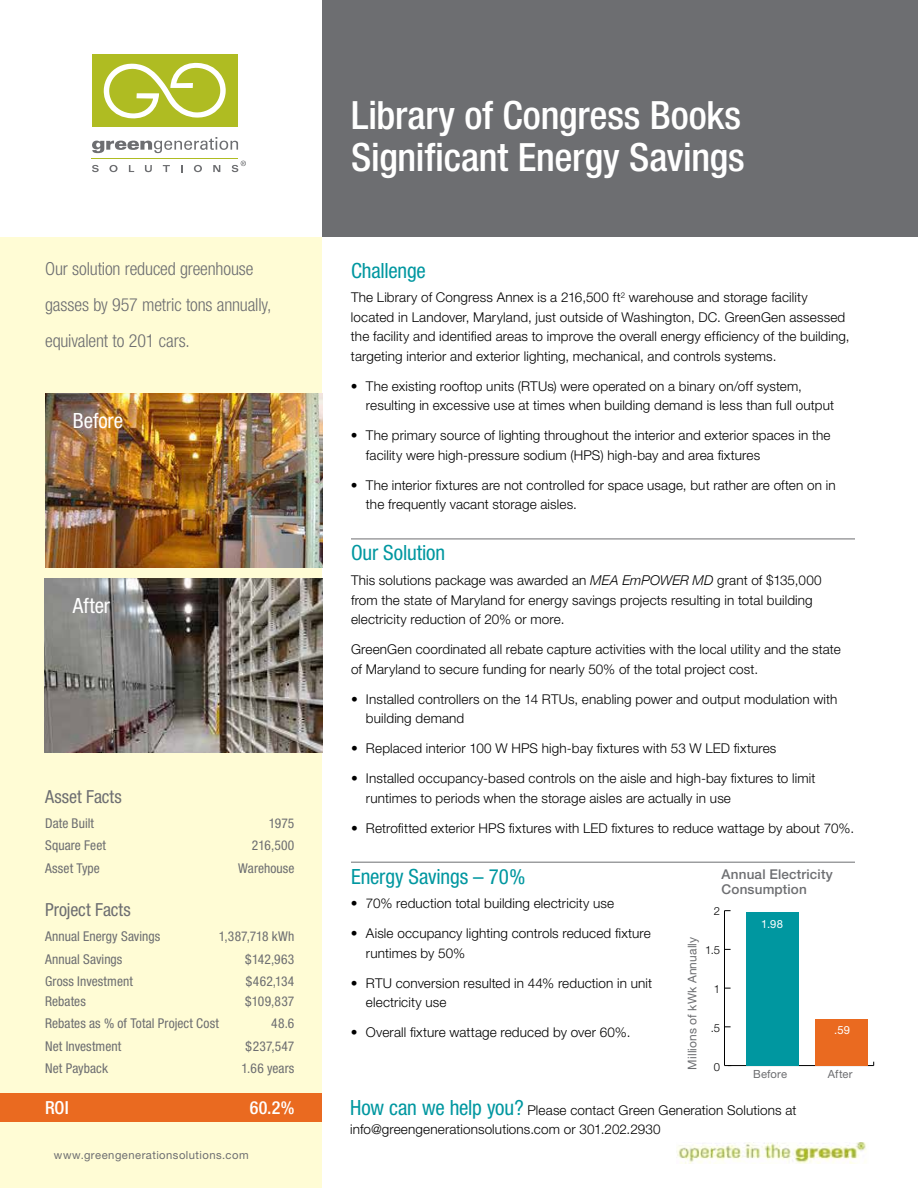
<style>
.page{position:relative;width:918px;height:1188px;background:#fff}
.page>*{position:absolute;margin:0;border:0;box-sizing:border-box;transform-origin:0 0}
.t1{font:500 condensed 39px/42px "Helvetica Neue";letter-spacing:-.005em;color:#fff}
.t2{font:condensed 21px "Helvetica Neue";letter-spacing:-.01em;color:#0097a0}
.t3{font:condensed 21px "Helvetica Neue";letter-spacing:-.005em;color:#fff}
.t4{font:300 condensed 18px/36px "Helvetica Neue";letter-spacing:-.005em;color:#6d6e71}
.t5{font:condensed 18px "Helvetica Neue";color:#6d6e71}
.t6{font:500 condensed 18px "Helvetica Neue";color:#fff}
.t7{font:300 13.5px/19.5px "Helvetica Neue";letter-spacing:.01em;color:#000}
.t8{font:condensed 13.5px "Helvetica Neue";letter-spacing:.005em;color:#6d6e71}
.t9{font:500 13.5px/15px "Helvetica Neue";letter-spacing:.01em;color:#6d6e71}
.t10{font:12px "Helvetica Neue";letter-spacing:.01em;color:#6d6e71}
.t11{font:11.25px "Helvetica Neue";letter-spacing:.04em;color:#6d6e71}
.t12{font:300 11.25px "Helvetica Neue";color:#000}
.t13{font:11.25px "Helvetica Neue";color:#fff}
.s1{font-style:italic}
.s2{font-weight:400;font-stretch:condensed;font-size:21px;color:#0097a0}
</style>
<div class="page">
<svg style="left:92px;top:137px;width:146px;height:16px"></svg>
<div style="left:92px;top:54px;width:146px;height:73px;background:#afbc22"></div>
<svg style="left:103px;top:63px;width:123px;height:56px"></svg>
<svg style="left:92px;top:165px;width:7px;height:7px"></svg>
<svg style="left:109px;top:165px;width:9px;height:7px"></svg>
<svg style="left:129px;top:165px;width:5px;height:7px"></svg>
<svg style="left:145px;top:165px;width:7px;height:7px"></svg>
<svg style="left:163px;top:165px;width:7px;height:7px"></svg>
<svg style="left:181px;top:165px;width:2px;height:7px"></svg>
<svg style="left:194px;top:165px;width:8px;height:7px"></svg>
<svg style="left:213px;top:165px;width:7px;height:7px"></svg>
<hr style="left:92px;top:158px;width:146px;height:1px;background:#afbc22">
<svg style="left:232px;top:161px;width:14px;height:11px"></svg>
<div style="left:322px;top:0;width:596px;height:237px;background:#6d6e71"></div>
<div style="left:0;top:237px;width:322px;height:951px;background:#fffcd5"></div>
<div style="left:0;top:1093px;width:322px;height:29px;background:#ea6a20"></div>
<img style="left:677px;top:1142px;width:189px;height:22px">
<hr style="left:351px;top:539px;width:504px;height:1px;background:#6d6e71">
<hr style="left:351px;top:862px;width:504px;height:1px;background:#6d6e71">
<hr style="left:729px;top:1065px;width:145px;height:1px;background:#000">
<hr style="left:724px;top:911px;width:1px;height:155px;background:#000">
<div style="left:816px;top:1020px;width:52px;height:46px;background:#ea6a20"></div>
<div style="left:746px;top:912px;width:52px;height:154px;background:#0097a0"></div>
<img style="left:45px;top:579px;width:277px;height:173px">
<img style="left:45px;top:394px;width:278px;height:173px">
<h3 class="t4" style="left:45px;top:251px;width:228px">Our solution reduced greenhouse gasses by 957 metric tons annually, equivalent to 201 cars.</h3>
<h2 class="t3" style="left:73px;top:408px;width:52px">Before</h2>
<h2 class="t3" style="left:73px;top:593px;width:39px">After</h2>
<h3 class="t5" style="left:45px;top:786px;width:78px">Asset Facts</h3>
<p class="t8" style="left:45px;top:815px;width:50px">Date Built</p>
<p class="t8" style="left:269px;top:815px;width:27px">1975</p>
<p class="t8" style="left:45px;top:838px;width:62px">Square Feet</p>
<p class="t8" style="left:252px;top:838px;width:44px">216,500</p>
<p class="t8" style="left:45px;top:860px;width:56px">Asset Type</p>
<p class="t8" style="left:238px;top:860px;width:58px">Warehouse</p>
<h3 class="t5" style="left:45px;top:900px;width:87px">Project Facts</h3>
<p class="t8" style="left:45px;top:929px;width:117px">Annual Energy Savings</p>
<p class="t8" style="left:219px;top:929px;width:77px">1,387,718 kWh</p>
<p class="t8" style="left:45px;top:951px;width:79px">Annual Savings</p>
<p class="t8" style="left:245px;top:951px;width:51px">$142,963</p>
<p class="t8" style="left:45px;top:974px;width:89px">Gross Investment</p>
<p class="t8" style="left:246px;top:974px;width:50px">$462,134</p>
<p class="t8" style="left:45px;top:993px;width:42px">Rebates</p>
<p class="t8" style="left:245px;top:993px;width:51px">$109,837</p>
<p class="t8" style="left:45px;top:1016px;width:175px">Rebates as % of Total Project Cost</p>
<p class="t8" style="left:271px;top:1016px;width:25px">48.6</p>
<p class="t8" style="left:45px;top:1038px;width:78px">Net Investment</p>
<p class="t8" style="left:246px;top:1038px;width:50px">$237,547</p>
<p class="t8" style="left:45px;top:1061px;width:64px">Net Payback</p>
<p class="t8" style="left:241px;top:1061px;width:55px">1.66 years</p>
<h3 class="t6" style="left:45px;top:1097px;width:25px">ROI</h3>
<h3 class="t6" style="left:250px;top:1097px;width:46px">60.2%</h3>
<p class="t11" style="left:54px;top:1148px;width:196px">www.greengenerationsolutions.com</p>
<h1 class="t1" style="left:351px;top:94px;width:395px">Library of Congress Books<br>Significant Energy Savings</h1>
<h2 class="t2" style="left:351px;top:258px;width:76px">Challenge</h2>
<p class="t7" style="left:351px;top:287px;width:500px">The Library of Congress Annex is a 216,500 ft<sup>2</sup> warehouse and storage facility located in Landover, Maryland, just outside of Washington, DC. GreenGen assessed the facility and identified areas to improve the overall energy efficiency of the building, targeting interior and exterior lighting, mechanical, and controls systems.</p>
<p class="t7" style="left:366px;top:376px;width:470px;text-indent:-15px">• The existing rooftop units (RTUs) were operated on a binary on/off system, resulting in excessive use at times when building demand is less than full output</p>
<p class="t7" style="left:366px;top:425px;width:466px;text-indent:-15px">• The primary source of lighting throughout the interior and exterior spaces in the facility were high-pressure sodium (HPS) high-bay and area fixtures</p>
<p class="t7" style="left:366px;top:475px;width:471px;text-indent:-15px">• The interior fixtures are not controlled for space usage, but rather are often on in the frequently vacant storage aisles.</p>
<h2 class="t2" style="left:351px;top:541px;width:96px">Our Solution</h2>
<p class="t7" style="left:351px;top:570px;width:472px">This solutions package was awarded an <span class="s1">MEA EmPOWER MD</span> grant of $135,000 from the state of Maryland for energy savings projects resulting in total building electricity reduction of 20% or more.</p>
<p class="t7" style="left:351px;top:639px;width:491px">GreenGen coordinated all rebate capture activities with the local utility and the state of Maryland to secure funding for nearly 50% of the total project cost.</p>
<p class="t7" style="left:366px;top:689px;width:473px;text-indent:-15px">• Installed controllers on the 14 RTUs, enabling power and output modulation with building demand</p>
<p class="t7" style="left:351px;top:738px;width:427px">• Replaced interior 100 W HPS high-bay fixtures with 53 W LED fixtures</p>
<p class="t7" style="left:366px;top:768px;width:451px;text-indent:-15px">• Installed occupancy-based controls on the aisle and high-bay fixtures to limit runtimes to periods when the storage aisles are actually in use</p>
<p class="t7" style="left:351px;top:818px;width:505px">• Retrofitted exterior HPS fixtures with LED fixtures to reduce wattage by about 70%.</p>
<h2 class="t2" style="left:351px;top:864px;width:176px">Energy Savings – 70%</h2>
<p class="t7" style="left:351px;top:893px;width:265px">• 70% reduction total building electricity use</p>
<p class="t7" style="left:366px;top:923px;width:286px;text-indent:-15px">• Aisle occupancy lighting controls reduced fixture runtimes by 50%</p>
<p class="t7" style="left:366px;top:973px;width:288px;text-indent:-15px">• RTU conversion resulted in 44% reduction in unit electricity use</p>
<p class="t7" style="left:351px;top:1022px;width:281px">• Overall fixture wattage reduced by over 60%.</p>
<p class="t9" style="left:722px;top:866px;width:113px">Annual Electricity<br>Consumption</p>
<p class="t12" style="left:714px;top:904px;width:8px">2</p>
<p class="t12" style="left:705px;top:943px;width:16px">1.5</p>
<p class="t12" style="left:714px;top:982px;width:8px">1</p>
<p class="t12" style="left:711px;top:1021px;width:11px">.5</p>
<p class="t12" style="left:714px;top:1060px;width:8px">0</p>
<p class="t13" style="left:761px;top:917px;width:23px">1.98</p>
<p class="t10" style="left:685px;top:1070px;width:134px;rotate:-90deg">Millions of kWk Annually</p>
<p class="t13" style="left:834px;top:1024px;width:17px">.59</p>
<p class="t11" style="left:753px;top:1067px;width:36px">Before</p>
<p class="t11" style="left:828px;top:1067px;width:26px">After</p>
<p class="t7" style="left:350px;top:1100px;width:448px"><span class="s2">How can we help you?</span> Please contact Green Generation Solutions at info@greengenerationsolutions.com or 301.202.2930</p>
</div>
